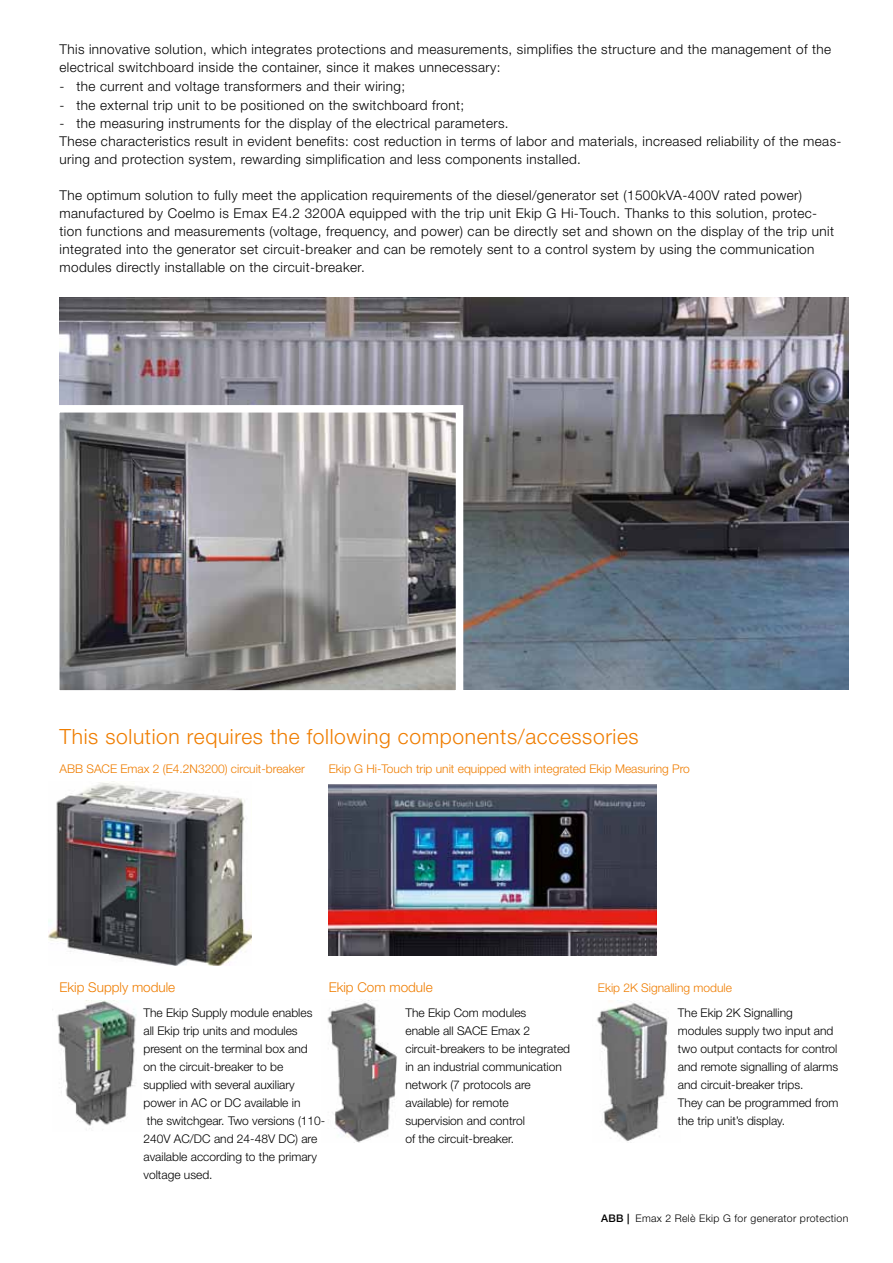
<style>
.page{position:relative;width:893px;height:1263px;background:#fff}
.page>*{position:absolute;margin:0;border:0;box-sizing:border-box;transform-origin:0 0}
.t1{font:300 21px "Helvetica Neue LT Std";letter-spacing:.03em;color:#ef7d00}
.t2{font:300 13.5px/18px "Helvetica Neue LT Std";letter-spacing:.03em;color:#000}
.t3{font:300 13.5px "Helvetica Neue LT Std";color:#ef7d00}
.t4{font:300 12px/18px "Helvetica Neue LT Std";color:#000}
.t5{font:300 12px "Helvetica Neue LT Std";color:#ef7d00}
.t6{font:300 10.5px "Helvetica Neue LT Std";letter-spacing:.03em;color:#000}
.s1{font-weight:500}
</style>
<div class="page">
<img style="left:327px;top:1000px;width:70px;height:143px">
<img style="left:329px;top:784px;width:327px;height:171px">
<img style="left:60px;top:298px;width:788px;height:392px">
<img style="left:49px;top:782px;width:202px;height:183px">
<img style="left:61px;top:414px;width:393px;height:275px">
<div style="left:52px;top:405px;width:411px;height:293px;border:8px solid #fff"></div>
<img style="left:597px;top:1000px;width:71px;height:141px">
<img style="left:52px;top:1001px;width:85px;height:125px">
<p class="t2" style="left:60px;top:40px;width:773px">This innovative solution, which integrates protections and measurements, simplifies the structure and the management of the electrical switchboard inside the container, since it makes unnecessary:</p>
<p class="t2" style="left:60px;top:77px;width:347px">- the current and voltage transformers and their wiring;</p>
<p class="t2" style="left:60px;top:96px;width:406px">- the external trip unit to be positioned on the switchboard front;</p>
<p class="t2" style="left:60px;top:114px;width:783px">- the measuring instruments for the display of the electrical parameters.<br>These characteristics result in evident benefits: cost reduction in terms of labor and materials, increased reliability of the meas&shy;uring and protection system, rewarding simplification and less components installed.</p>
<p class="t2" style="left:60px;top:186px;width:776px">The optimum solution to fully meet the application requirements of the diesel/generator set (1500kVA-400V rated power) manufactured by Coelmo is Emax E4.2 3200A equipped with the trip unit Ekip G Hi-Touch. Thanks to this solution, protec&shy;tion functions and measurements (voltage, frequency, and power) can be directly set and shown on the display of the trip unit integrated into the generator set circuit-breaker and can be remotely sent to a control system by using the communication modules directly installable on the circuit-breaker.</p>
<h1 class="t1" style="left:60px;top:724px;width:581px">This solution requires the following components/accessories</h1>
<p class="t5" style="left:60px;top:761px;width:247px">ABB SACE Emax 2 (E4.2N3200) circuit-breaker</p>
<p class="t5" style="left:329px;top:761px;width:363px">Ekip G Hi-Touch trip unit equipped with integrated Ekip Measuring Pro</p>
<p class="t3" style="left:60px;top:979px;width:117px">Ekip Supply module</p>
<p class="t3" style="left:329px;top:979px;width:106px">Ekip Com module</p>
<p class="t5" style="left:598px;top:980px;width:136px">Ekip 2K Signalling module</p>
<p class="t4" style="left:144px;top:1003px;width:183px">The Ekip Supply module enables all Ekip trip units and modules present on the terminal box and<br>on the circuit-breaker to be supplied with several auxiliary power in AC or DC available in<br>the switchgear. Two versions (110-<br>240V AC/DC and 24-48V DC) are available according to the primary voltage used.</p>
<p class="t4" style="left:405px;top:1003px;width:166px">The Ekip Com modules<br>enable all SACE Emax 2 circuit-breakers to be integrated in an industrial communication network (7 protocols are available) for remote<br>supervision and control<br>of the circuit-breaker.</p>
<p class="t4" style="left:678px;top:1003px;width:162px">The Ekip 2K Signalling modules supply two input and two output contacts for control and remote signalling of alarms and circuit-breaker trips.<br>They can be programmed from the trip unit’s display.</p>
<p class="t6" style="left:601px;top:1212px;width:249px"><span class="s1">ABB |</span> Emax 2 Relè Ekip G for generator protection</p>
</div>
